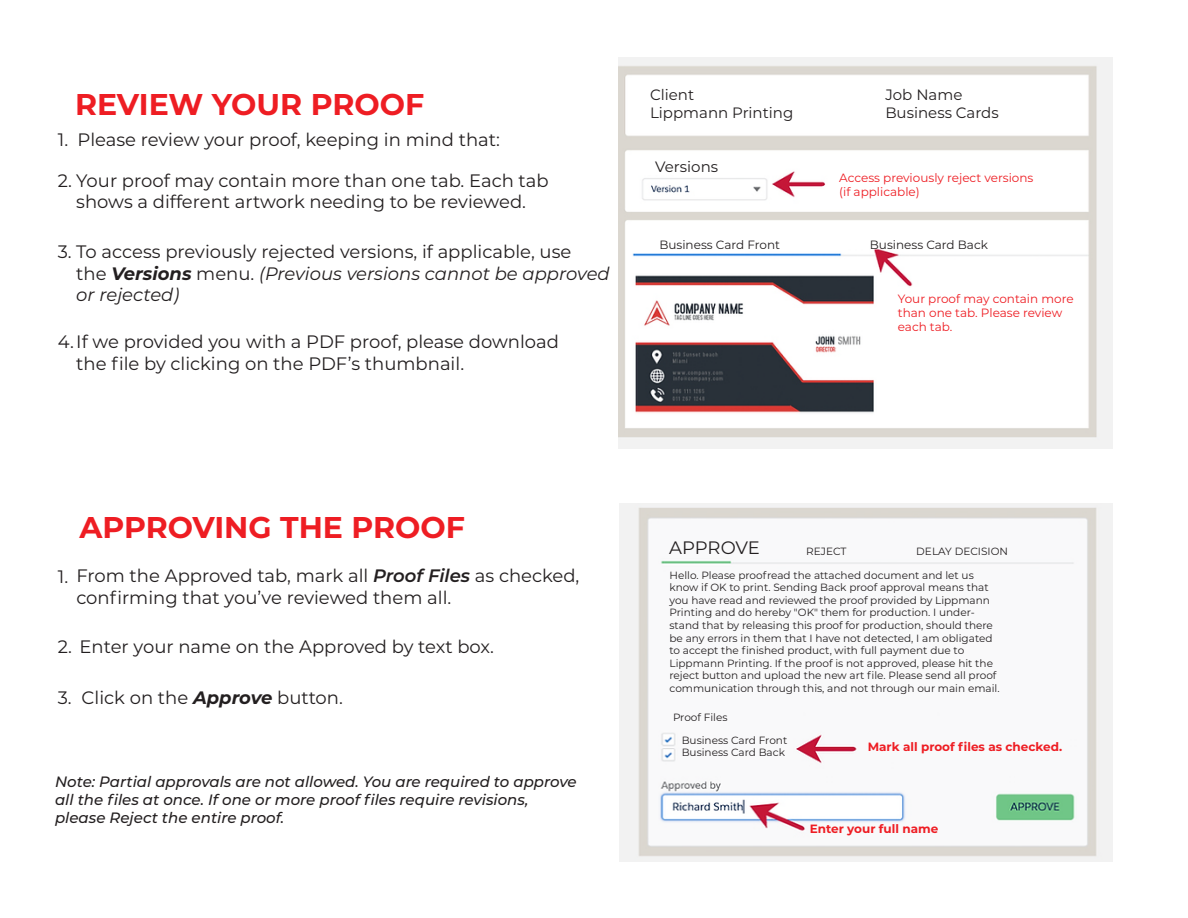
<style>
.page{position:relative;width:1188px;height:918px;background:#fff}
.page>*{position:absolute;margin:0;border:0;box-sizing:border-box;transform-origin:0 0}
.t1{font:700 30px "Montserrat";color:#ee1d23}
.t2{font:18px/21.6px "Montserrat";color:#231f20}
.t3{font:italic 500 15px/18px "Montserrat";color:#231f20}
.t4{font:15px/18px "Montserrat";color:#231f20}
.t5{font:12px/14.4px "Montserrat";color:#ee1d23}
.t6{font:700 12px "Montserrat";color:#ee1d23}
.t7{font:12px "Montserrat";color:#231f20}
.t8{font:10.5px/12.6px "Montserrat";color:#231f20}
.s1{font-weight:700;font-style:italic}
.s2{font-style:italic}
.s3{font-weight:600;font-style:italic}
</style>
<div class="page">
<img style="left:619px;top:57px;width:493px;height:392px">
<img style="left:620px;top:503px;width:492px;height:359px">
<h1 class="t1" style="left:75px;top:82px;width:351px">REVIEW YOUR PROOF</h1>
<h2 class="t2" style="left:78px;top:128px;width:424px">Please review your proof, keeping in mind that:</h2>
<h2 class="t2" style="left:58px;top:169px;width:492px;text-align:center">2. Your proof may contain more than one tab. Each tab shows a different artwork needing to be reviewed.</h2>
<h2 class="t2" style="left:58px;top:128px;width:12px">1.</h2>
<h2 class="t2" style="left:76px;top:240px;width:535px;text-indent:-18px">3. To access previously rejected versions, if applicable, use<br>the <span class="s1">Versions</span> menu. <span class="s2">(Previous versions cannot be approved or rejected)</span></h2>
<h2 class="t2" style="left:76px;top:330px;width:484px;text-indent:-18px">4.If we provided you with a PDF proof, please download the file by clicking on the PDF’s thumbnail.</h2>
<h3 class="t4" style="left:650px;top:86px;width:145px">Client<br>Lippmann Printing</h3>
<h3 class="t4" style="left:885px;top:86px;width:115px">Job Name<br>Business Cards</h3>
<h3 class="t4" style="left:655px;top:157px;width:64px">Versions</h3>
<p class="t5" style="left:839px;top:170px;width:196px">Access previously reject versions (if applicable)</p>
<p class="t7" style="left:659px;top:236px;width:122px">Business Card Front</p>
<p class="t7" style="left:870px;top:236px;width:120px">Business Card Back</p>
<p class="t5" style="left:898px;top:291px;width:177px">Your proof may contain more than one tab. Please review each tab.</p>
<h1 class="t1" style="left:80px;top:505px;width:387px">APPROVING THE PROOF</h1>
<h2 class="t2" style="left:76px;top:565px;width:505px">From the Approved tab, mark all <span class="s3">Proof Files</span> as checked, confirming that you’ve reviewed them all.</h2>
<h2 class="t2" style="left:58px;top:635px;width:438px">2. Enter your name on the Approved by text box.</h2>
<h2 class="t2" style="left:82px;top:687px;width:263px">Click on the <span class="s1">Approve</span> button.</h2>
<h2 class="t2" style="left:58px;top:565px;width:12px">1.</h2>
<h2 class="t2" style="left:58px;top:687px;width:15px">3.</h2>
<h3 class="t3" style="left:55px;top:772px;width:523px">Note: Partial approvals are not allowed. You are required to approve all the files at once. If one or more proof files require revisions, please Reject the entire proof.</h3>
<h2 class="t2" style="left:669px;top:537px;width:92px">APPROVE</h2>
<p class="t8" style="left:806px;top:544px;width:42px">REJECT</p>
<p class="t8" style="left:916px;top:544px;width:93px">DELAY DECISION</p>
<p class="t8" style="left:670px;top:568px;width:332px">Hello. Please proofread the attached document and let us know if OK to print. Sending Back proof approval means that you have read and reviewed the proof provided by Lippmann Printing and do hereby "OK" them for production. I under&shy;stand that by releasing this proof for production, should there be any errors in them that I have not detected, I am obligated to accept the finished product, with full payment due to Lippmann Printing. If the proof is not approved, please hit the reject button and upload the new art file. Please send all proof communication through this, and not through our main email.</p>
<p class="t8" style="left:682px;top:706px;width:107px;line-height:22.6px;text-indent:-9px">Proof Files<br>Business Card Front</p>
<p class="t8" style="left:682px;top:746px;width:105px">Business Card Back</p>
<p class="t6" style="left:868px;top:738px;width:196px">Mark all proof files as checked.</p>
<p class="t6" style="left:810px;top:820px;width:130px">Enter your full name</p>
</div>
